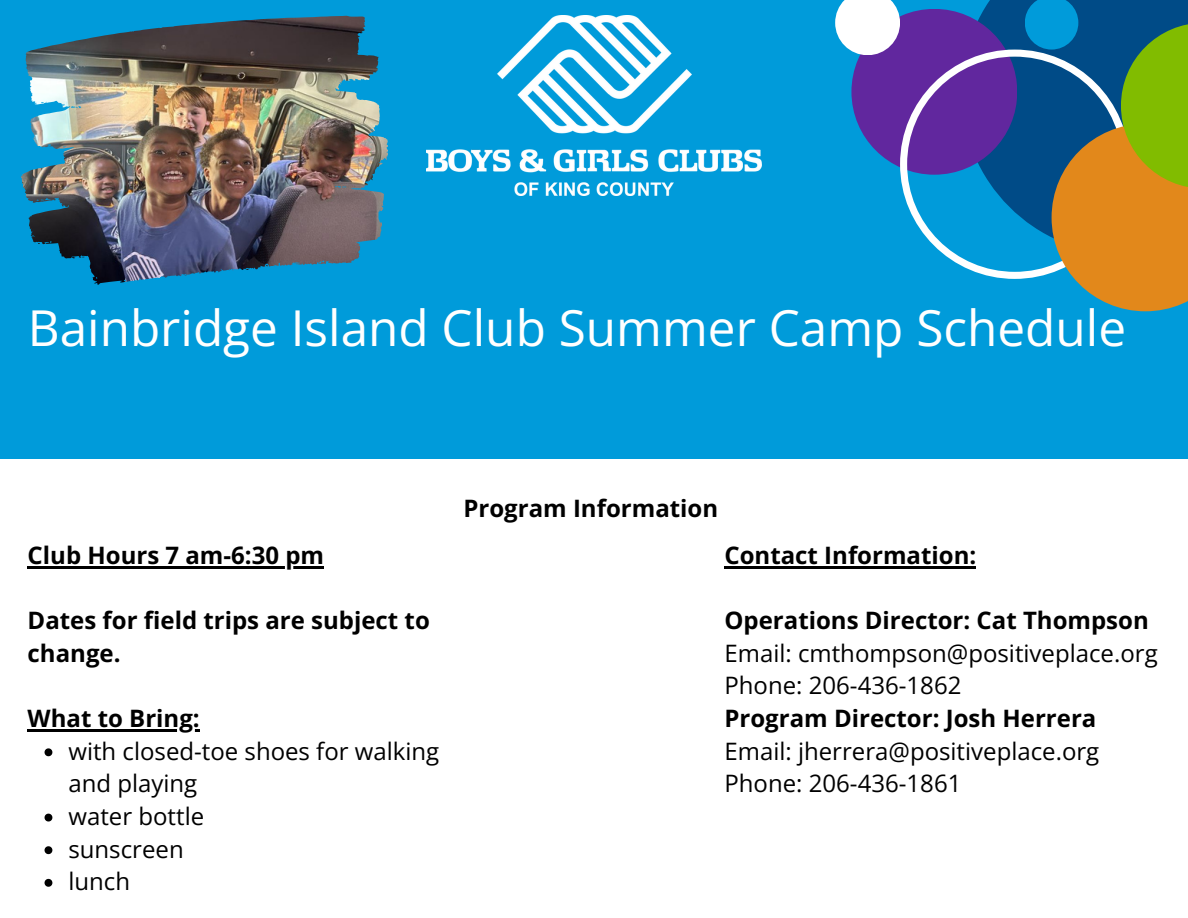
<style>
.page{position:relative;width:1188px;height:918px;background:#fff}
.page>*{position:absolute;margin:0;border:0;box-sizing:border-box;transform-origin:0 0}
.t1{font:49.5px "Open Sans";color:#fff}
.t2{font:24px/32.7px "Open Sans";color:#000}
.t3{font:700 24px/32.7px "Open Sans";color:#000}
</style>
<div class="page">
<svg style="left:0;top:0;width:1188px;height:459px;background:#1791c2"></svg>
<img style="left:427px;top:16px;width:334px;height:180px">
<img style="left:335px;top:31px;width:53px;height:116px">
<div style="left:962px;top:0;width:226px;height:254px;background:#004b87"></div>
<div style="left:851px;top:9px;width:166px;height:166px;background:#61279e;border-radius:50%"></div>
<svg style="left:900px;top:50px;width:221px;height:229px"></svg>
<svg style="left:1052px;top:124px;width:136px;height:187px;background:#ba8536"></svg>
<svg style="left:1121px;top:24px;width:67px;height:165px;background:#7da614"></svg>
<svg style="left:1025px;top:0;width:53px;height:50px"></svg>
<svg style="left:835px;top:0;width:65px;height:55px"></svg>
<hr style="left:28px;top:566px;width:296px;height:2px;background:#000">
<hr style="left:28px;top:729px;width:172px;height:3px;background:#000">
<svg style="left:45px;top:748px;width:7px;height:8px"></svg>
<svg style="left:45px;top:814px;width:7px;height:8px"></svg>
<svg style="left:45px;top:846px;width:7px;height:8px"></svg>
<svg style="left:45px;top:879px;width:7px;height:8px"></svg>
<hr style="left:724px;top:566px;width:252px;height:2px;background:#000">
<p class="t1" style="left:28px;top:293px;width:1100px">Bainbridge Island Club Summer Camp Schedule</p>
<h2 class="t3" style="left:28px;top:538px;width:298px">Club Hours 7 am-6:30 pm</h2>
<h2 class="t3" style="left:28px;top:603px;width:404px">Dates for field trips are subject to change.</h2>
<h2 class="t3" style="left:28px;top:701px;width:174px">What to Bring:</h2>
<h2 class="t2" style="left:68px;top:734px;width:372px">with closed-toe shoes for walking and playing</h2>
<p class="t2" style="left:68px;top:799px;width:137px">water bottle</p>
<p class="t2" style="left:68px;top:832px;width:117px">sunscreen</p>
<p class="t2" style="left:68px;top:864px;width:63px">lunch</p>
<h1 class="t3" style="left:464px;top:491px;width:256px">Program Information</h1>
<p class="t3" style="left:724px;top:538px;width:253px">Contact Information:</p>
<h2 class="t3" style="left:724px;top:603px;width:426px">Operations Director: Cat Thompson</h2>
<p class="t2" style="left:724px;top:636px;width:435px">Email: cmthompson@positiveplace.org</p>
<p class="t2" style="left:724px;top:669px;width:238px">Phone: 206-436-1862</p>
<p class="t3" style="left:724px;top:701px;width:373px">Program Director: Josh Herrera</p>
<p class="t2" style="left:724px;top:734px;width:376px">Email: jherrera@positiveplace.org</p>
<p class="t2" style="left:724px;top:767px;width:238px">Phone: 206-436-1861</p>
</div>
